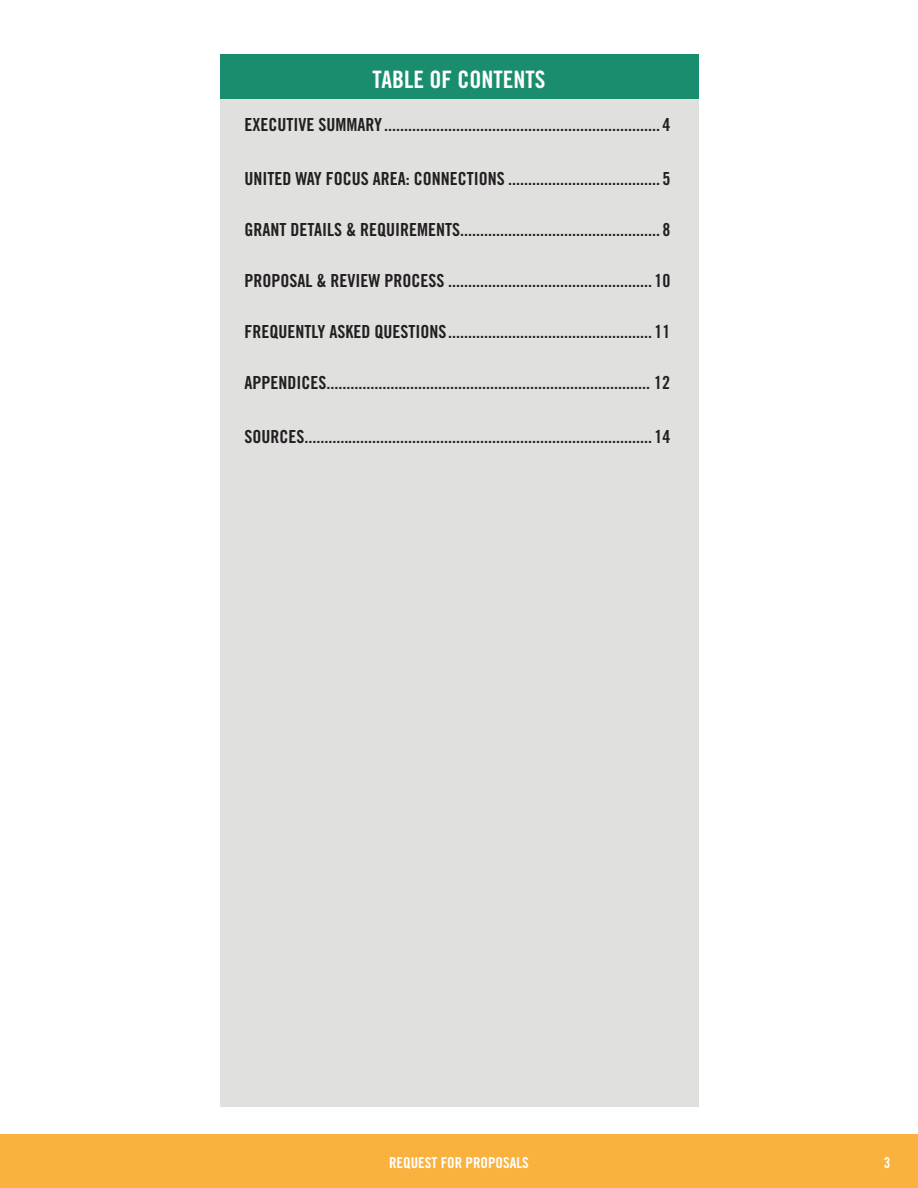
<style>
.page{position:relative;width:918px;height:1188px;background:#fff}
.page>*{position:absolute;margin:0;border:0;box-sizing:border-box;transform-origin:0 0}
.t1{font:24px "Trade Gothic Bold Cond Twenty";color:#fff}
.t2{font:18px "Trade Gothic Bold Cond Twenty";color:#231f20}
.t3{font:15px "Trade Gothic Bold Cond Twenty";color:#fff}
</style>
<div class="page">
<div style="left:0;top:1134px;width:918px;height:54px;background:#fbb13d"></div>
<div style="left:220px;top:54px;width:478px;height:45px;background:#1a8d6f"></div>
<div style="left:220px;top:99px;width:478px;height:1008px;background:#e0e1df"></div>
<p class="t1" style="left:373px;top:65px;width:174px">TABLE OF CONTENTS</p>
<p class="t2" style="left:244px;top:114px;width:428px">EXECUTIVE SUMMARY ..................................................................... 4</p>
<p class="t2" style="left:244px;top:168px;width:428px">UNITED WAY FOCUS AREA: CONNECTIONS ...................................... 5</p>
<p class="t2" style="left:244px;top:219px;width:428px">GRANT DETAILS &amp; REQUIREMENTS.................................................. 8</p>
<p class="t2" style="left:244px;top:270px;width:428px">PROPOSAL &amp; REVIEW PROCESS ................................................... 10</p>
<p class="t2" style="left:244px;top:321px;width:428px">FREQUENTLY ASKED QUESTIONS................................................... 11</p>
<p class="t2" style="left:244px;top:371px;width:427px">APPENDICES................................................................................. 12</p>
<p class="t2" style="left:244px;top:426px;width:428px">SOURCES....................................................................................... 14</p>
<p class="t3" style="left:389px;top:1154px;width:141px">REQUEST FOR PROPOSALS</p>
<p class="t3" style="left:884px;top:1154px;width:8px">3</p>
</div>
